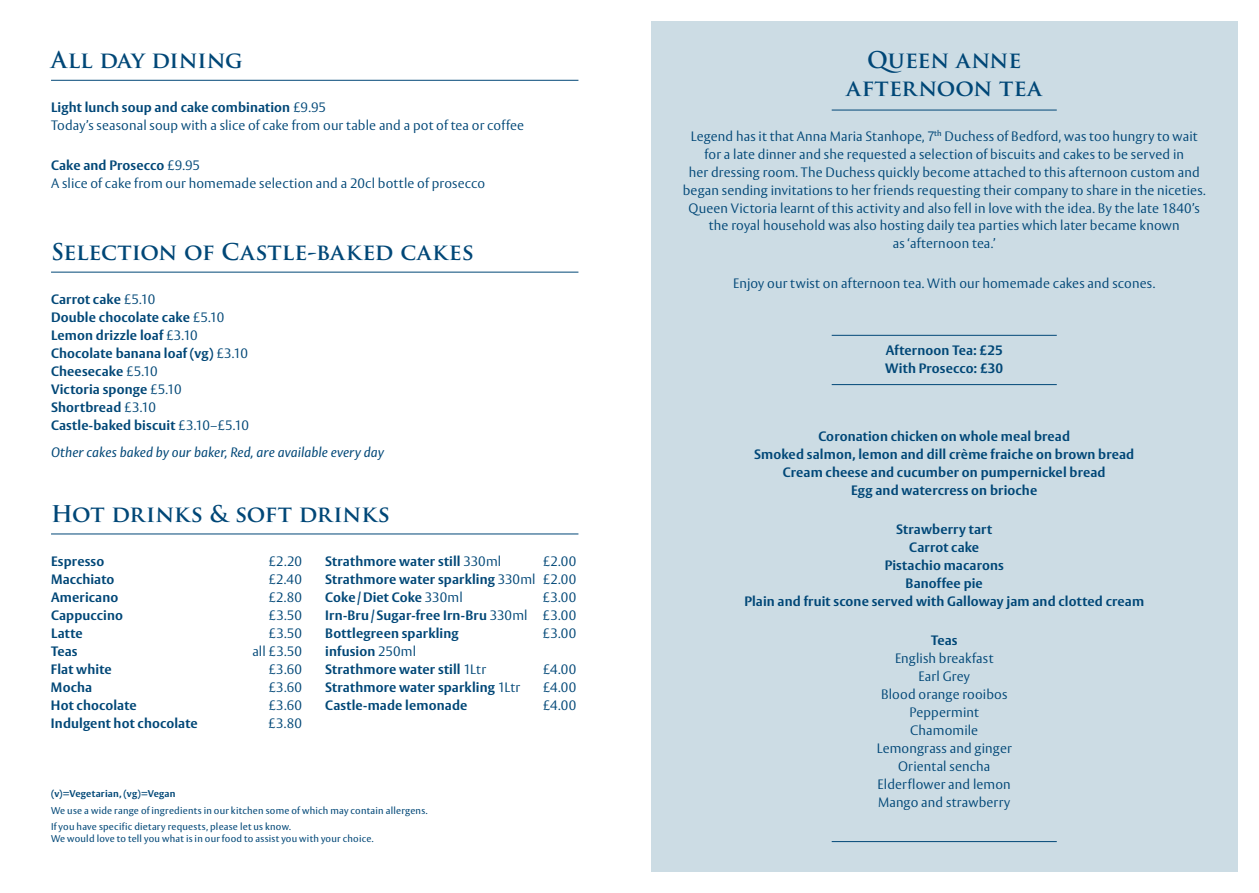
<style>
.page{position:relative;width:1259px;height:893px;background:#fff}
.page>*{position:absolute;margin:0;border:0;box-sizing:border-box;transform-origin:0 0}
.t1{font:700 22.5px/28.5px "Trajan Pro";color:#004777;text-align:center}
.t2{font:300 13.5px/18px "HS Vesta";letter-spacing:.01em;color:#004777;text-align:center}
.t3{font:700 13.5px/18px "HS Vesta";letter-spacing:.01em;color:#004777}
.t4{font:italic 13.5px "HS Vesta";letter-spacing:.005em;color:#004777}
.t5{font:9.75px/16.2px "HS Vesta";letter-spacing:.02em;color:#004777}
.t6{font:700 9.75px "HS Vesta";letter-spacing:.025em;color:#004777}
.s1{font-weight:700}
.s2{font-weight:300}
</style>
<div class="page">
<div style="left:651px;top:21px;width:586px;height:851px;background:#ccdce4"></div>
<hr style="left:831px;top:110px;width:225px;height:1px;background:#004777">
<hr style="left:831px;top:384px;width:225px;height:1px;background:#004777">
<hr style="left:831px;top:335px;width:225px;height:1px;background:#004777">
<hr style="left:51px;top:80px;width:527px;height:1px;background:#004777">
<hr style="left:51px;top:272px;width:527px;height:1px;background:#004777">
<hr style="left:51px;top:534px;width:527px;height:1px;background:#004777">
<hr style="left:831px;top:841px;width:225px;height:1px;background:#004777">
<h1 class="t1" style="left:51px;top:46px;width:193px">All day dining</h1>
<p class="t2" style="left:51px;top:99px;width:474px;text-align:left"><span class="s1">Light lunch soup and cake combination</span> £9.95<br>Today’s seasonal soup with a slice of cake from our table and a pot of tea or coffee</p>
<p class="t2" style="left:51px;top:157px;width:436px;text-align:left"><span class="s1">Cake and Prosecco</span> £9.95<br>A slice of cake from our homemade selection and a 20cl bottle of prosecco</p>
<h1 class="t1" style="left:51px;top:238px;width:424px">Selection of Castle-baked cakes</h1>
<p class="t3" style="left:51px;top:291px;width:199px">Carrot cake <span class="s2">£5.10<br></span>Double chocolate cake <span class="s2">£5.10<br></span>Lemon drizzle loaf <span class="s2">£3.10<br></span>Chocolate banana loaf (vg) <span class="s2">£3.10<br></span>Cheesecake <span class="s2">£5.10<br></span>Victoria sponge <span class="s2">£5.10<br></span>Shortbread <span class="s2">£3.10<br></span>Castle-baked biscuit <span class="s2">£3.10–£5.10</span></p>
<p class="t4" style="left:51px;top:444px;width:334px">Other cakes baked by our baker, Red, are available every day</p>
<h1 class="t1" style="left:51px;top:499px;width:340px">Hot drinks &amp; soft drinks</h1>
<p class="t3" style="left:51px;top:553px;width:55px">Espresso</p>
<p class="t2" style="left:268px;top:553px;width:35px">£2.20</p>
<p class="t3" style="left:51px;top:571px;width:65px">Macchiato</p>
<p class="t2" style="left:268px;top:571px;width:35px">£2.40</p>
<p class="t3" style="left:51px;top:589px;width:69px">Americano</p>
<p class="t2" style="left:268px;top:589px;width:35px">£2.80</p>
<p class="t3" style="left:51px;top:607px;width:74px">Cappuccino</p>
<p class="t2" style="left:268px;top:607px;width:35px">£3.50</p>
<p class="t3" style="left:51px;top:625px;width:33px">Latte</p>
<p class="t2" style="left:268px;top:625px;width:35px">£3.50</p>
<p class="t3" style="left:51px;top:643px;width:28px">Teas</p>
<p class="t2" style="left:252px;top:643px;width:51px">all £3.50</p>
<p class="t3" style="left:51px;top:661px;width:62px">Flat white</p>
<p class="t2" style="left:268px;top:661px;width:35px">£3.60</p>
<p class="t3" style="left:51px;top:679px;width:43px">Mocha</p>
<p class="t2" style="left:268px;top:679px;width:35px">£3.60</p>
<p class="t3" style="left:51px;top:697px;width:87px">Hot chocolate</p>
<p class="t2" style="left:268px;top:697px;width:35px">£3.60</p>
<p class="t3" style="left:51px;top:715px;width:148px">Indulgent hot chocolate</p>
<p class="t2" style="left:268px;top:715px;width:35px">£3.80</p>
<p class="t3" style="left:325px;top:553px;width:177px">Strathmore water still <span class="s2">330ml</span></p>
<p class="t3" style="left:325px;top:553px;width:252px;text-align:justify;text-indent:217px"><span class="s2">£2.00<br></span>Strathmore water sparkling <span class="s2">330ml £2.00<br></span>Coke/Diet Coke <span class="s2">330ml</span></p>
<p class="t3" style="left:325px;top:589px;width:252px;text-align:justify;text-indent:217px"><span class="s2">£3.00<br></span>Irn-Bru/Sugar-free Irn-Bru <span class="s2">330ml £3.00<br></span>Bottlegreen sparkling</p>
<p class="t2" style="left:542px;top:625px;width:35px">£3.00</p>
<p class="t3" style="left:325px;top:643px;width:162px">infusion <span class="s2">250ml<br></span>Strathmore water still <span class="s2">1Ltr</span></p>
<p class="t2" style="left:543px;top:661px;width:35px">£4.00</p>
<p class="t3" style="left:325px;top:679px;width:197px">Strathmore water sparkling <span class="s2">1Ltr</span></p>
<p class="t2" style="left:543px;top:679px;width:35px">£4.00</p>
<p class="t3" style="left:325px;top:697px;width:144px">Castle-made lemonade</p>
<p class="t2" style="left:543px;top:697px;width:35px">£4.00</p>
<p class="t6" style="left:51px;top:788px;width:126px">(v)=Vegetarian, (vg)=Vegan</p>
<p class="t5" style="left:51px;top:803px;width:378px">We use a wide range of ingredients in our kitchen some of which may contain allergens.<br>If you have specific dietary requests, please let us know.</p>
<p class="t5" style="left:51px;top:831px;width:324px">We would love to tell you what is in our food to assist you with your choice.</p>
<h1 class="t1" style="left:846px;top:46px;width:197px">Queen anne afternoon tea</h1>
<p class="t2" style="left:682px;top:127px;width:524px">Legend has it that Anna Maria Stanhope, 7<sup>th</sup> Duchess of Bedford, was too hungry to wait for a late dinner and she requested a selection of biscuits and cakes to be served in<br>her dressing room. The Duchess quickly become attached to this afternoon custom and began sending invitations to her friends requesting their company to share in the niceties.<br>Queen Victoria learnt of this activity and also fell in love with the idea. By the late 1840’s the royal household was also hosting daily tea parties which later became known<br>as ‘afternoon tea.’</p>
<p class="t2" style="left:733px;top:275px;width:424px">Enjoy our twist on afternoon tea. With our homemade cakes and scones.</p>
<p class="t3" style="left:885px;top:342px;width:119px">Afternoon Tea: £25<br>With Prosecco: £30</p>
<p class="t3" style="left:754px;top:427px;width:382px;text-align:center">Coronation chicken on whole meal bread<br>Smoked salmon, lemon and dill crème fraiche on brown bread Cream cheese and cucumber on pumpernickel bread<br>Egg and watercress on brioche</p>
<p class="t3" style="left:744px;top:521px;width:401px;text-align:center">Strawberry tart<br>Carrot cake<br>Pistachio macarons<br>Banoffee pie<br>Plain and fruit scone served with Galloway jam and clotted cream</p>
<p class="t3" style="left:931px;top:632px;width:28px">Teas</p>
<p class="t2" style="left:876px;top:650px;width:137px">English breakfast<br>Earl Grey<br>Blood orange rooibos<br>Peppermint<br>Chamomile<br>Lemongrass and ginger<br>Oriental sencha<br>Elderflower and lemon<br>Mango and strawberry</p>
</div>
